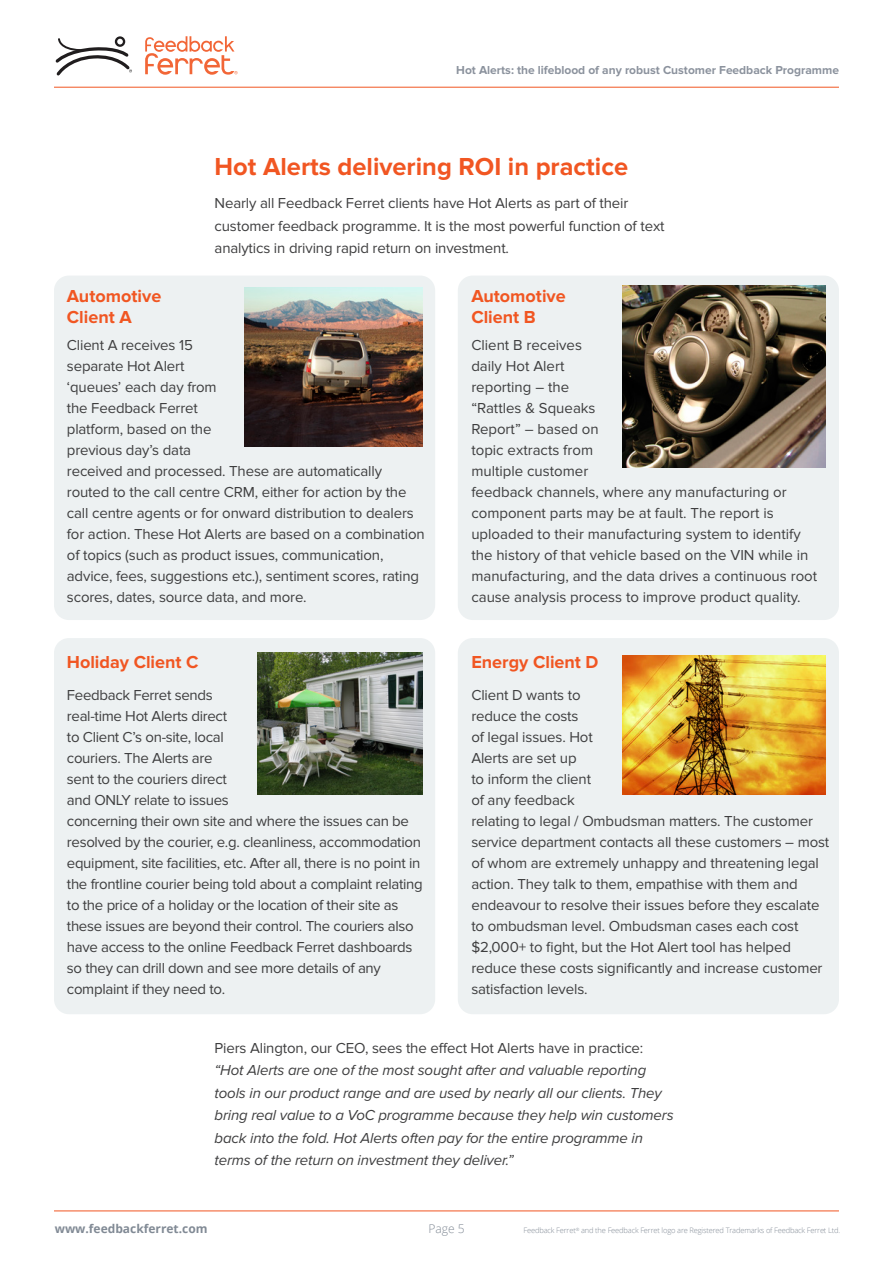
<style>
.page{position:relative;width:893px;height:1263px;background:#fff}
.page>*{position:absolute;margin:0;border:0;box-sizing:border-box;transform-origin:0 0}
.Sub_heading{font:700 25.5px "Proxima Nova";color:#f15622}
.t1{font:700 18px/21.6px "Proxima Nova";color:#f15622}
.Body_Copy{font:15px/21px "Proxima Nova";letter-spacing:-.01em;color:#3e3e3f}
.Body_Copy-2{font:italic 15px/22.5px "Proxima Nova";letter-spacing:-.01em;color:#3e3e3f}
.t2{font:700 12px "Proxima Nova";color:#8b929d}
.t3{font:700 12px "Open Sans";color:#818a95}
.t4{font:300 12px "Open Sans";color:#818a95}
.t5{font:300 7.5px "Open Sans";letter-spacing:-.02em;color:#818a95}
.s1{font-style:normal}
</style>
<div class="page">
<hr style="left:54px;top:87px;width:785px;height:1px;background:#f15622">
<hr style="left:54px;top:1210px;width:785px;height:1px;background:#f15622">
<div style="left:115px;top:36px;width:10px;height:11px;border:2px solid #201d1e;border-radius:50%"></div>
<svg style="left:56px;top:37px;width:76px;height:39px"></svg>
<svg style="left:145px;top:36px;width:93px;height:39px"></svg>
<div style="left:54px;top:276px;width:381px;height:344px;background:#edf1f2;border-radius:15px"></div>
<div style="left:458px;top:276px;width:381px;height:344px;background:#edf1f2;border-radius:15px"></div>
<div style="left:54px;top:638px;width:381px;height:376px;background:#edf1f2;border-radius:15px"></div>
<div style="left:458px;top:638px;width:381px;height:376px;background:#edf1f2;border-radius:15px"></div>
<img style="left:258px;top:652px;width:164px;height:142px">
<img style="left:622px;top:285px;width:203px;height:183px">
<img style="left:622px;top:655px;width:203px;height:139px">
<img style="left:245px;top:287px;width:177px;height:159px">
<p class="t2" style="left:456px;top:63px;width:384px">Hot Alerts: the lifeblood of any robust Customer Feedback Programme</p>
<p class="t1" style="left:67px;top:285px;width:96px">Automotive<br>Client A</p>
<p class="Sub_heading" style="left:215px;top:152px;width:415px">Hot Alerts delivering ROI in practice</p>
<p class="Body_Copy" style="left:215px;top:192px;width:451px;line-height:22.5px">Nearly all Feedback Ferret clients have Hot Alerts as part of their customer feedback programme. It is the most powerful function of text analytics in driving rapid return on investment.</p>
<p class="t1" style="left:471px;top:285px;width:96px">Automotive<br>Client B</p>
<p class="Body_Copy" style="left:67px;top:334px;width:359px">Client A receives 15<br>separate Hot Alert<br>‘queues’ each day from<br>the Feedback Ferret<br>platform, based on the<br>previous day’s data<br>received and processed. These are automatically routed to the call centre CRM, either for action by the call centre agents or for onward distribution to dealers for action. These Hot Alerts are based on a combination of topics (such as product issues, communication, advice, fees, suggestions etc.), sentiment scores, rating scores, dates, source data, and more.</p>
<p class="Body_Copy" style="left:471px;top:334px;width:347px">Client B receives<br>daily Hot Alert<br>reporting – the<br>“Rattles &amp; Squeaks<br>Report” – based on<br>topic extracts from<br>multiple customer<br>feedback channels, where any manufacturing or component parts may be at fault. The report is uploaded to their manufacturing system to identify the history of that vehicle based on the VIN while in manufacturing, and the data drives a continuous root cause analysis process to improve product quality.</p>
<p class="t1" style="left:67px;top:651px;width:133px">Holiday Client C</p>
<p class="t1" style="left:471px;top:651px;width:129px">Energy Client D</p>
<p class="Body_Copy" style="left:67px;top:685px;width:357px">Feedback Ferret sends<br>real-time Hot Alerts direct<br>to Client C’s on-site, local<br>couriers. The Alerts are<br>sent to the couriers direct<br>and ONLY relate to issues<br>concerning their own site and where the issues can be resolved by the courier, e.g. cleanliness, accommodation equipment, site facilities, etc. After all, there is no point in the frontline courier being told about a complaint relating to the price of a holiday or the location of their site as these issues are beyond their control. The couriers also have access to the online Feedback Ferret dashboards so they can drill down and see more details of any complaint if they need to.</p>
<p class="Body_Copy" style="left:471px;top:685px;width:359px">Client D wants to<br>reduce the costs<br>of legal issues. Hot<br>Alerts are set up<br>to inform the client<br>of any feedback<br>relating to legal / Ombudsman matters. The customer service department contacts all these customers – most of whom are extremely unhappy and threatening legal action. They talk to them, empathise with them and endeavour to resolve their issues before they escalate to ombudsman level. Ombudsman cases each cost $2,000+ to fight, but the Hot Alert tool has helped reduce these costs significantly and increase customer satisfaction levels.</p>
<p class="Body_Copy-2" style="left:215px;top:1036px;width:460px"><span class="s1">Piers Alington, our CEO, sees the effect Hot Alerts have in practice: </span>“Hot Alerts are one of the most sought after and valuable reporting tools in our product range and are used by nearly all our clients. They bring real value to a VoC programme because they help win customers back into the fold. Hot Alerts often pay for the entire programme in terms of the return on investment they deliver.”</p>
<p class="t3" style="left:55px;top:1220px;width:154px">www.feedbackferret.com</p>
<p class="t4" style="left:428px;top:1220px;width:38px">Page 5</p>
<p class="t5" style="left:524px;top:1225px;width:318px">Feedback Ferret<sup>®</sup> and the Feedback Ferret logo are Registered Trademarks of Feedback Ferret Ltd.</p>
</div>
